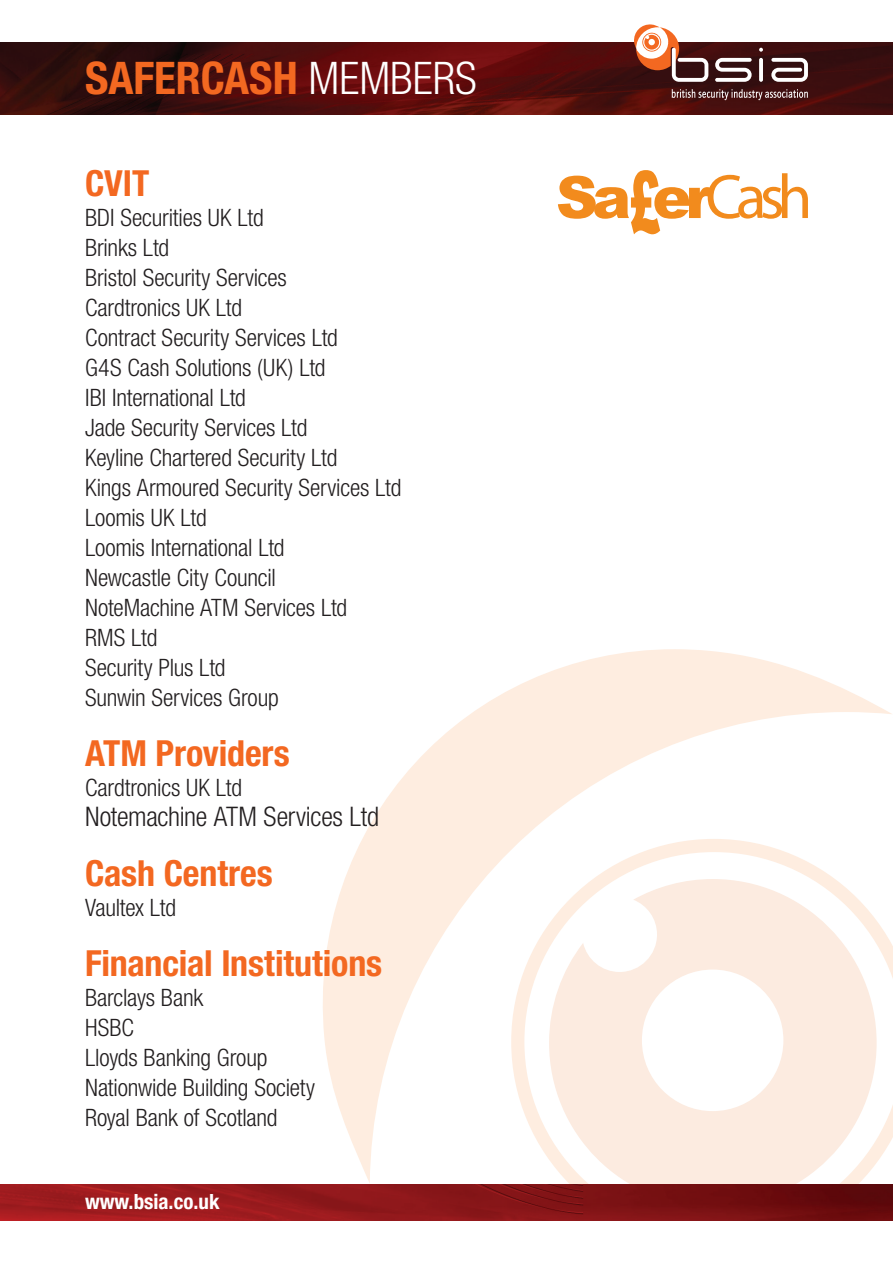
<style>
.page{position:relative;width:893px;height:1263px;background:#fff}
.page>*{position:absolute;margin:0;border:0;box-sizing:border-box;transform-origin:0 0}
.t1{font:700 condensed 45px "Helvetica Neue LT Std";color:#f36821}
.t2{font:700 condensed 36px "Helvetica Neue LT Std";letter-spacing:-.005em;color:#f36821}
.t3{font:300 condensed 27px "Helvetica Neue LT Std";letter-spacing:-.01em;color:#231f20}
.t4{font:300 condensed 24px "Helvetica Neue LT Std";letter-spacing:-.005em;color:#231f20}
.t5{font:700 condensed 21px "Helvetica Neue LT Std";color:#fff}
.s1{font-weight:300;color:#fff}
</style>
<div class="page">
<svg style="left:323px;top:649px;width:569px;height:534px"></svg>
<svg style="left:511px;top:839px;width:382px;height:344px"></svg>
<svg style="left:549px;top:879px;width:328px;height:305px;fill:#fcebe0"></svg>
<img style="left:0;top:43px;width:893px;height:72px">
<svg style="left:715px;top:58px;width:37px;height:24px"></svg>
<svg style="left:759px;top:48px;width:4px;height:4px"></svg>
<svg style="left:759px;top:58px;width:4px;height:24px"></svg>
<svg style="left:771px;top:58px;width:37px;height:24px"></svg>
<svg style="left:634px;top:24px;width:74px;height:58px"></svg>
<svg style="left:672px;top:89px;width:136px;height:11px"></svg>
<img style="left:0;top:1184px;width:893px;height:36px">
<svg style="left:558px;top:170px;width:250px;height:64px"></svg>
<p class="t1" style="left:85px;top:51px;width:393px">SAFERCASH <span class="s1">MEMBERS</span></p>
<p class="t2" style="left:85px;top:161px;width:66px">CVIT</p>
<p class="t4" style="left:85px;top:204px;width:180px">BDI Securities UK Ltd</p>
<p class="t4" style="left:85px;top:234px;width:86px">Brinks Ltd</p>
<p class="t4" style="left:85px;top:264px;width:203px">Bristol Security Services</p>
<p class="t4" style="left:85px;top:294px;width:159px">Cardtronics UK Ltd</p>
<p class="t4" style="left:85px;top:324px;width:254px">Contract Security Services Ltd</p>
<p class="t4" style="left:85px;top:354px;width:242px">G4S Cash Solutions (UK) Ltd</p>
<p class="t4" style="left:85px;top:384px;width:162px">IBI International Ltd</p>
<p class="t4" style="left:85px;top:414px;width:224px">Jade Security Services Ltd</p>
<p class="t4" style="left:85px;top:444px;width:254px">Keyline Chartered Security Ltd</p>
<p class="t4" style="left:85px;top:474px;width:318px">Kings Armoured Security Services Ltd</p>
<p class="t4" style="left:85px;top:504px;width:123px">Loomis UK Ltd</p>
<p class="t4" style="left:85px;top:534px;width:201px">Loomis International Ltd</p>
<p class="t4" style="left:85px;top:564px;width:192px">Newcastle City Council</p>
<p class="t4" style="left:85px;top:594px;width:264px">NoteMachine ATM Services Ltd</p>
<p class="t4" style="left:85px;top:624px;width:74px">RMS Ltd</p>
<p class="t4" style="left:85px;top:654px;width:142px">Security Plus Ltd</p>
<p class="t4" style="left:85px;top:684px;width:195px">Sunwin Services Group</p>
<p class="t2" style="left:85px;top:731px;width:206px">ATM Providers</p>
<p class="t4" style="left:85px;top:774px;width:159px">Cardtronics UK Ltd</p>
<p class="t3" style="left:85px;top:801px;width:296px">Notemachine ATM Services Ltd</p>
<p class="t2" style="left:85px;top:851px;width:189px">Cash Centres</p>
<p class="t4" style="left:85px;top:894px;width:93px">Vaultex Ltd</p>
<p class="t2" style="left:85px;top:941px;width:299px">Financial Institutions</p>
<p class="t4" style="left:85px;top:984px;width:120px">Barclays Bank</p>
<p class="t4" style="left:85px;top:1014px;width:51px">HSBC</p>
<p class="t4" style="left:85px;top:1044px;width:184px">Lloyds Banking Group</p>
<p class="t4" style="left:85px;top:1074px;width:232px">Nationwide Building Society</p>
<p class="t4" style="left:85px;top:1104px;width:194px">Royal Bank of Scotland</p>
<p class="t5" style="left:85px;top:1189px;width:136px">www.bsia.co.uk</p>
</div>
